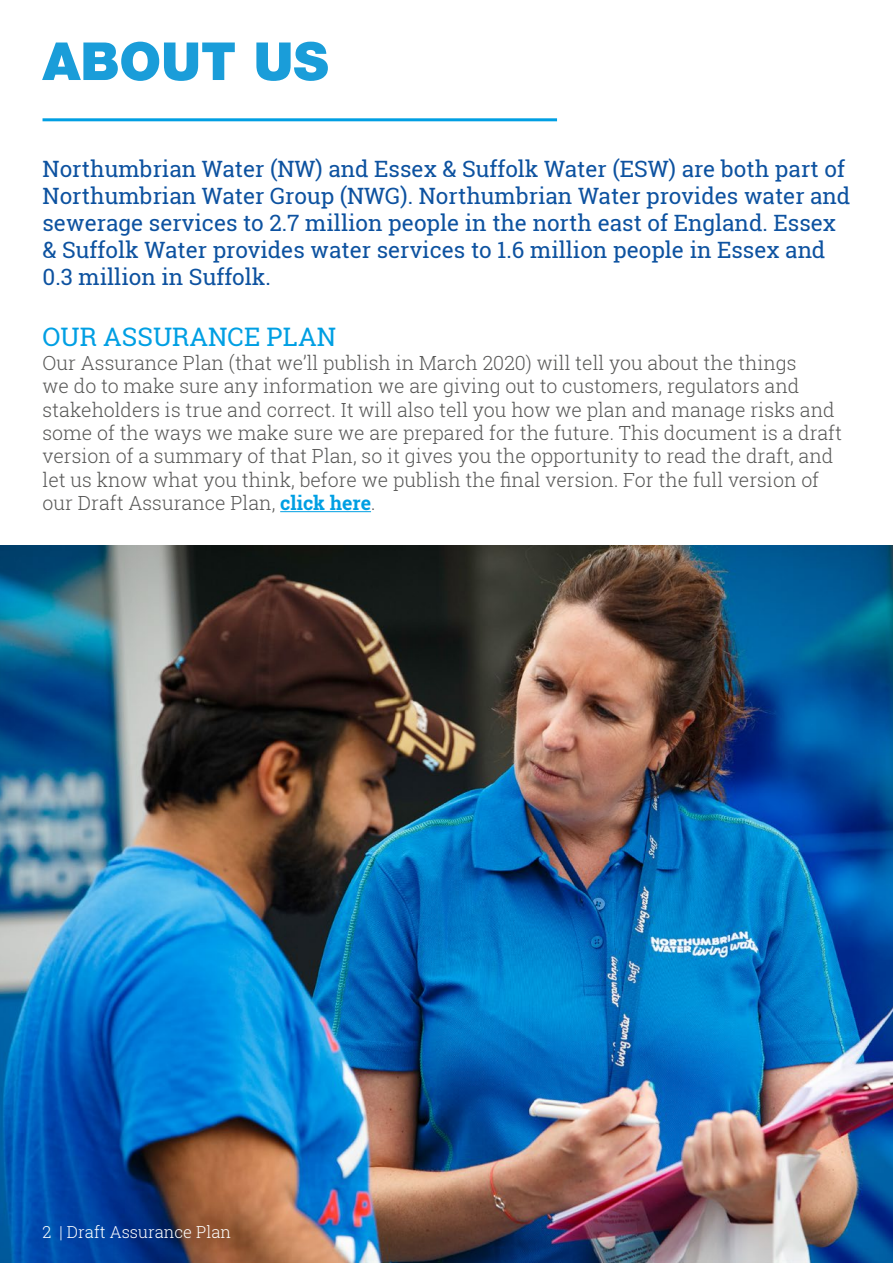
<style>
.page{position:relative;width:893px;height:1263px;background:#fff}
.page>*{position:absolute;margin:0;border:0;box-sizing:border-box;transform-origin:0 0}
.t1{font:52.5px "Helvetica Neue Black WHAM";color:#1a9dd9}
.t2{font:25.5px "Roboto Slab";color:#009fe3}
.t3{font:22.5px/27px "Roboto Slab";color:#0d52a0}
.t4{font:300 19.5px/23.4px "Roboto Slab";color:#575756}
.t5{font:300 16.5px "Roboto Slab";color:#fff}
.s1{font-weight:700;color:#009fe3}
</style>
<div class="page">
<img style="left:0;top:545px;width:893px;height:718px">
<hr style="left:280px;top:511px;width:91px;height:1px;background:#009fe3">
<hr style="left:43px;top:118px;width:514px;height:3px;background:#009fe3">
<h1 class="t1" style="left:43px;top:30px;width:287px">ABOUT US</h1>
<p class="t3" style="left:43px;top:155px;width:809px">Northumbrian Water (NW) and Essex &amp; Suffolk Water (ESW) are both part of Northumbrian Water Group (NWG). Northumbrian Water provides water and sewerage services to 2.7 million people in the north east of England. Essex &amp; Suffolk Water provides water services to 1.6 million people in Essex and 0.3 million in Suffolk.</p>
<h2 class="t2" style="left:43px;top:320px;width:295px">OUR ASSURANCE PLAN</h2>
<p class="t4" style="left:43px;top:351px;width:801px">Our Assurance Plan (that we’ll publish in March 2020) will tell you about the things<br>we do to make sure any information we are giving out to customers, regulators and stakeholders is true and correct. It will also tell you how we plan and manage risks and some of the ways we make sure we are prepared for the future. This document is a draft version of a summary of that Plan, so it gives you the opportunity to read the draft, and let us know what you think, before we publish the final version. For the full version of our Draft Assurance Plan, <span class="s1">click here</span>.</p>
<p class="t5" style="left:43px;top:1220px;width:190px">2 | Draft Assurance Plan</p>
</div>
